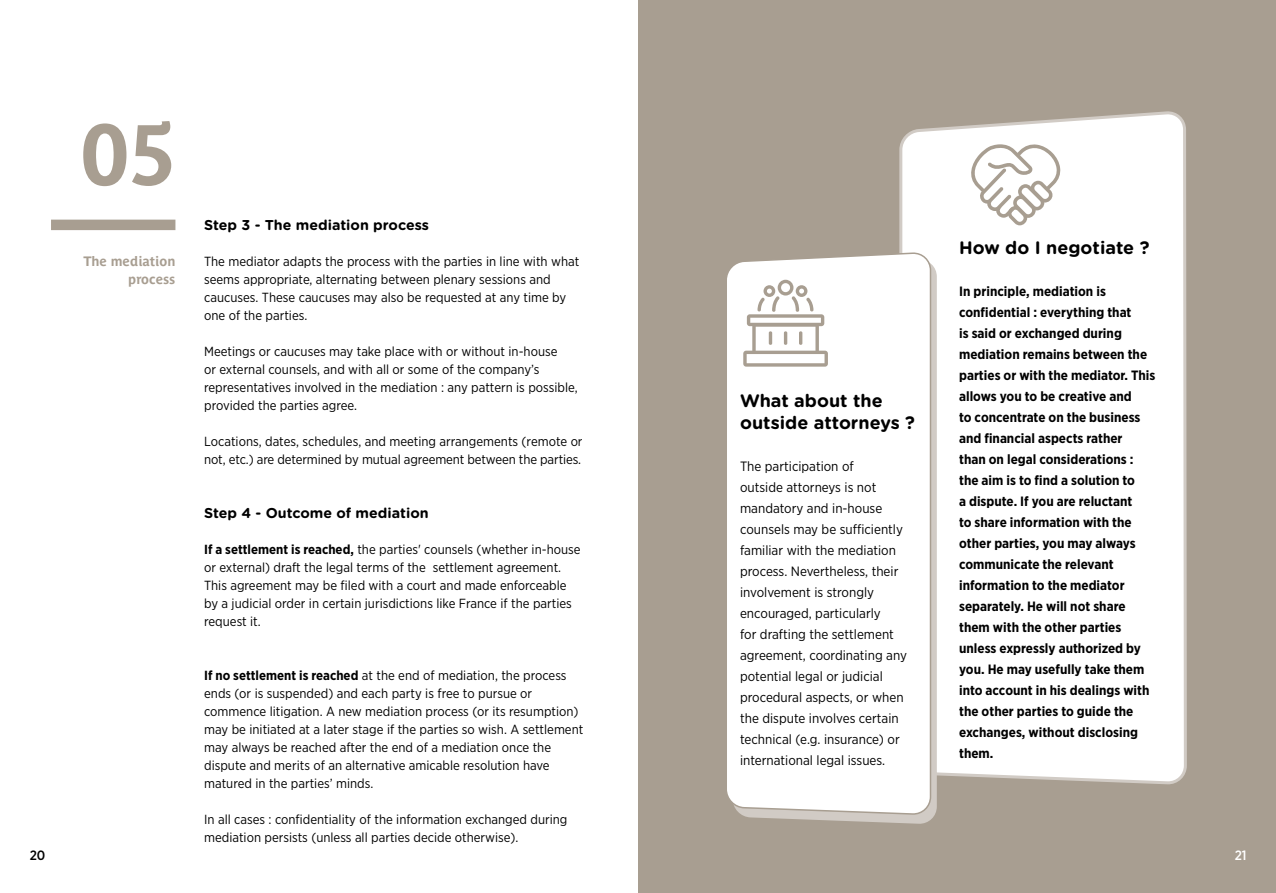
<style>
.page{position:relative;width:1276px;height:893px;background:#fff}
.page>*{position:absolute;margin:0;border:0;box-sizing:border-box;transform-origin:0 0}
.t1{font:700 84px "Parisine Plus Std";color:#a89e91}
.t2{font:700 18px/21.6px "Gotham Rounded";color:#000}
.t3{font:700 14.25px "Gotham Rounded";color:#000}
.t4{font:700 13.5px/21px "Gotham Narrow";color:#000}
.t5{font:13.5px/21px "Gotham Narrow";color:#000}
.t6{font:700 13.5px/18px "Parisine Plus Std";color:#a89e91;text-align:right}
.t7{font:500 13.5px "Gotham Narrow";color:#000}
.t8{font:500 13.5px "Gotham Narrow";color:#fff}
.t9{font:13.2px/18px "Gotham Narrow";color:#000}
.s1{font-weight:700}
</style>
<div class="page">
<div style="left:638px;top:0;width:638px;height:893px;background:#a89e91"></div>
<div style="left:899px;top:112px;width:288px;height:673px;background:#fff"></div>
<div style="left:51px;top:220px;width:124px;height:10px;background:#a89e91"></div>
<svg style="left:967px;top:144px;width:94px;height:81px"></svg>
<svg style="left:745px;top:259px;width:192px;height:565px;fill:#d1cbc5"></svg>
<div style="left:727px;top:253px;width:205px;height:563px;background:#fff"></div>
<svg style="left:743px;top:280px;width:85px;height:87px"></svg>
<h1 class="t1" style="left:81px;top:106px;width:96px">05</h1>
<p class="t6" style="left:83px;top:252px;width:94px">The mediation process</p>
<p class="t3" style="left:204px;top:214px;width:226px">Step 3 - The mediation process</p>
<p class="t9" style="left:204px;top:252px;width:377px">The mediator adapts the process with the parties in line with what seems appropriate, alternating between plenary sessions and caucuses. These caucuses may also be requested at any time by one of the parties.</p>
<p class="t9" style="left:204px;top:342px;width:375px">Meetings or caucuses may take place with or without in-house<br>or external counsels, and with all or some of the company’s representatives involved in the mediation : any pattern is possible, provided the parties agree.</p>
<p class="t9" style="left:204px;top:432px;width:380px">Locations, dates, schedules, and meeting arrangements (remote or not, etc.) are determined by mutual agreement between the parties.</p>
<p class="t3" style="left:204px;top:502px;width:226px">Step 4 - Outcome of mediation</p>
<p class="t9" style="left:204px;top:540px;width:378px"><span class="s1">If a settlement is reached,</span> the parties' counsels (whether in-house or external) draft the legal terms of the settlement agreement.<br>This agreement may be filed with a court and made enforceable by a judicial order in certain jurisdictions like France if the parties request it.</p>
<p class="t9" style="left:204px;top:666px;width:381px"><span class="s1">If no settlement is reached</span> at the end of mediation, the process ends (or is suspended) and each party is free to pursue or commence litigation. A new mediation process (or its resumption) may be initiated at a later stage if the parties so wish. A settlement may always be reached after the end of a mediation once the dispute and merits of an alternative amicable resolution have matured in the parties’ minds.</p>
<p class="t9" style="left:204px;top:810px;width:365px">In all cases : confidentiality of the information exchanged during mediation persists (unless all parties decide otherwise).</p>
<h2 class="t2" style="left:740px;top:389px;width:176px">What about the outside attorneys ?</h2>
<p class="t5" style="left:740px;top:455px;width:168px">The participation of<br>outside attorneys is not mandatory and in-house counsels may be sufficiently familiar with the mediation process. Nevertheless, their involvement is strongly encouraged, particularly<br>for drafting the settlement agreement, coordinating any potential legal or judicial procedural aspects, or when the dispute involves certain technical (e.g. insurance) or international legal issues.</p>
<h2 class="t2" style="left:959px;top:236px;width:192px">How do I negotiate ?</h2>
<p class="t4" style="left:959px;top:280px;width:198px">In principle, mediation is confidential : everything that<br>is said or exchanged during mediation remains between the parties or with the mediator. This allows you to be creative and<br>to concentrate on the business and financial aspects rather<br>than on legal considerations : the aim is to find a solution to<br>a dispute. If you are reluctant<br>to share information with the other parties, you may always communicate the relevant information to the mediator separately. He will not share them with the other parties unless expressly authorized by you. He may usefully take them into account in his dealings with the other parties to guide the exchanges, without disclosing them.</p>
<p class="t7" style="left:30px;top:846px;width:17px">20</p>
<p class="t8" style="left:1234px;top:846px;width:13px">21</p>
</div>
